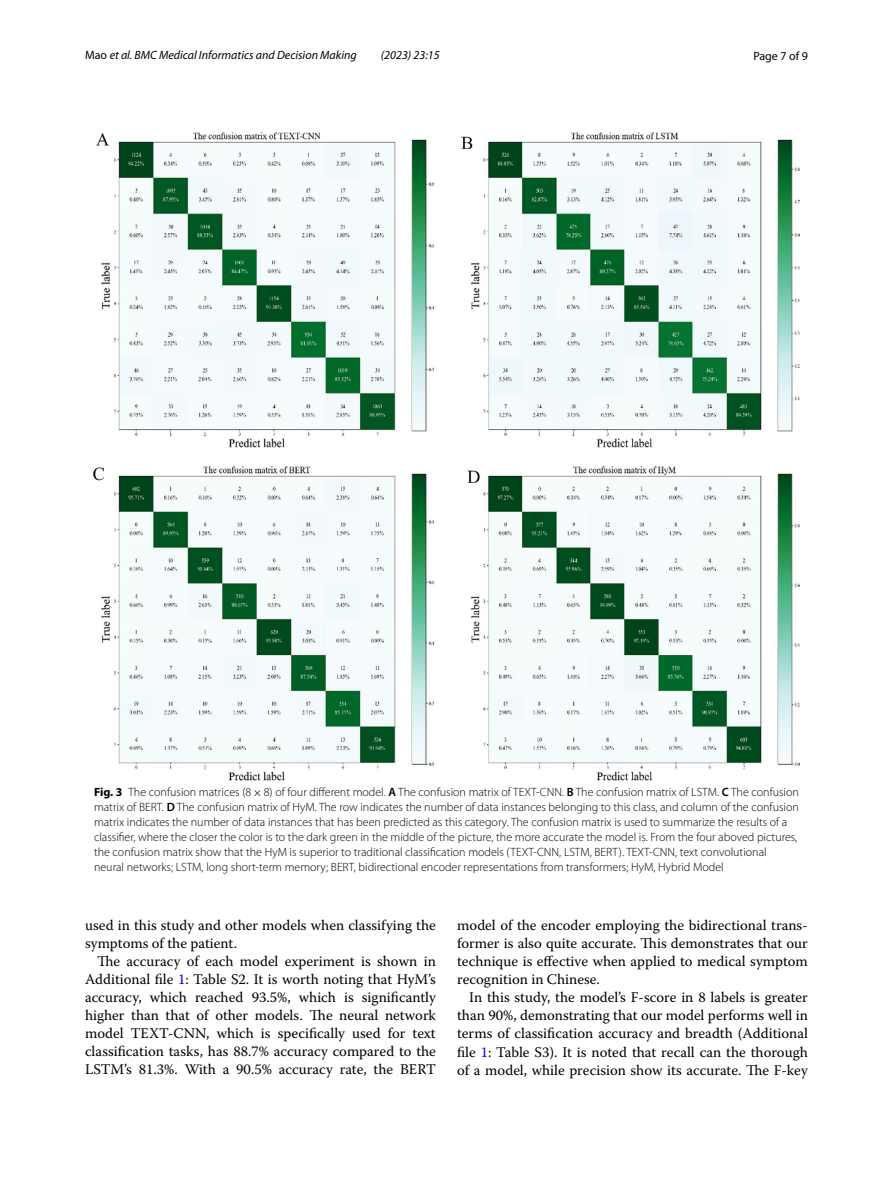
<style>
.page{position:relative;width:893px;height:1187px;background:#fff}
.page>*{position:absolute;margin:0;border:0;box-sizing:border-box;transform-origin:0 0}
.t1{font:14.7px/18px "Warnock Pro";color:#000;text-align:justify}
.t2{font:300 12px/15px "Myriad Pro";color:#000}
.t3{font:italic 12px "Myriad Pro";color:#000}
.t4{font:12px "Myriad Pro";color:#000}
.s1{font-style:normal}
.s2{font-weight:700}
.s3{font-family:"MTSY";font-weight:400}
.s4{font-weight:600}
.s5{color:#00f}
</style>
<div class="page">
<img style="left:94px;top:133px;width:705px;height:647px">
<p class="t3" style="left:85px;top:48px;width:273px"><span class="s1">Mao</span> et al. BMC Medical Informatics and Decision Making</p>
<p class="t3" style="left:381px;top:48px;width:60px">(2023) 23:15</p>
<p class="t4" style="left:753px;top:48px;width:56px">Page 7 of 9</p>
<p class="t2" style="left:94px;top:784px;width:706px"><span class="s2">Fig. 3</span> The confusion matrices (8<span class="s3">×</span>8) of four different model. <span class="s4">A</span> The confusion matrix of TEXT-CNN. <span class="s4">B</span> The confusion matrix of LSTM. <span class="s4">C</span> The confusion matrix of BERT. <span class="s4">D</span> The confusion matrix of HyM. The row indicates the number of data instances belonging to this class, and column of the confusion matrix indicates the number of data instances that has been predicted as this category. The confusion matrix is used to summarize the results of a classifier, where the closer the color is to the dark green in the middle of the picture, the more accurate the model is. From the four aboved pictures, the confusion matrix show that the HyM is superior to traditional classification models (TEXT-CNN, LSTM, BERT). TEXT-CNN, text convolutional neural networks; LSTM, long short-term memory; BERT, bidirectional encoder representations from transformers; HyM, Hybrid Model</p>
<p class="t1" style="left:85px;top:916px;width:352px">used in this study and other models when classifying the symptoms of the patient.</p>
<p class="t1" style="left:85px;top:952px;width:352px;text-indent:12px">The accuracy of each model experiment is shown in Additional file <span class="s5">1</span>: Table S2. It is worth noting that HyM’s accuracy, which reached 93.5%, which is significantly higher than that of other models. The neural network model TEXT-CNN, which is specifically used for text classification tasks, has 88.7% accuracy compared to the LSTM’s 81.3%. With a 90.5% accuracy rate, the BERT</p>
<p class="t1" style="left:457px;top:916px;width:352px">model of the encoder employing the bidirectional trans&shy;former is also quite accurate. This demonstrates that our technique is effective when applied to medical symptom recognition in Chinese.</p>
<p class="t1" style="left:457px;top:988px;width:352px;text-indent:12px">In this study, the model’s F-score in 8 labels is greater than 90%, demonstrating that our model performs well in terms of classification accuracy and breadth (Additional file <span class="s5">1</span>: Table S3). It is noted that recall can the thorough of a model, while precision show its accurate. The F-key</p>
</div>
